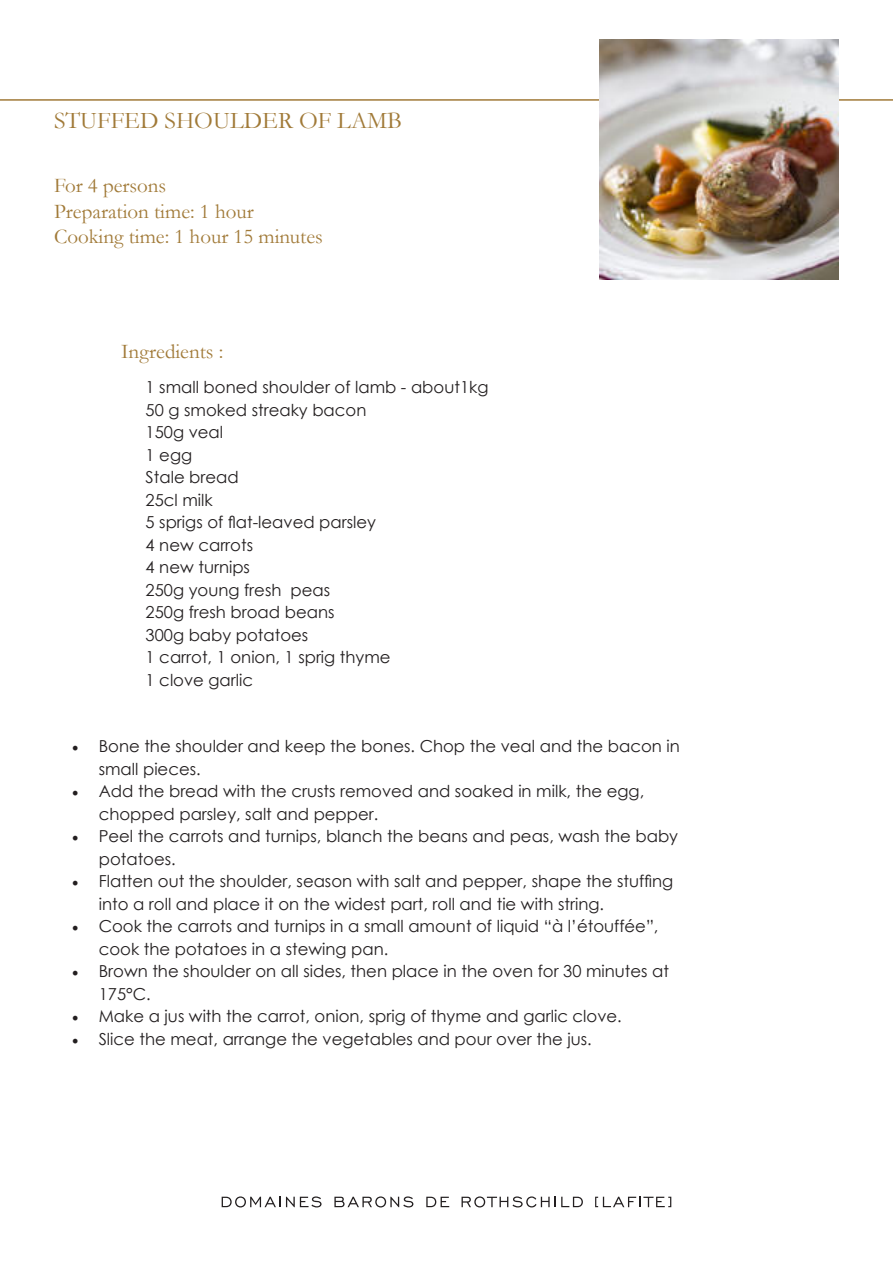
<style>
.page{position:relative;width:893px;height:1263px;background:#fff}
.page>*{position:absolute;margin:0;border:0;box-sizing:border-box;transform-origin:0 0}
.t1{font:24px "Garamond";color:#a17a38}
.t2{font:21px "Garamond";color:#a17a38}
.t3{font:16.5px/22.5px "Century Gothic";color:#231f20}
.s1{font-family:"Minion Pro";font-size:18px}
</style>
<div class="page">
<svg style="left:222px;top:1196px;width:100px;height:11px"></svg>
<svg style="left:334px;top:1196px;width:79px;height:11px"></svg>
<svg style="left:426px;top:1197px;width:23px;height:10px"></svg>
<svg style="left:462px;top:1196px;width:121px;height:11px"></svg>
<svg style="left:595px;top:1196px;width:76px;height:11px"></svg>
<hr style="left:0;top:99px;width:893px;height:2px;background:#a17a38">
<img style="left:600px;top:40px;width:239px;height:239px">
<p class="t1" style="left:54px;top:105px;width:349px">STUFFED SHOULDER OF LAMB</p>
<p class="t2" style="left:54px;top:172px;width:114px">For 4 persons</p>
<p class="t2" style="left:54px;top:197px;width:201px">Preparation time: 1 hour</p>
<p class="t2" style="left:54px;top:222px;width:270px">Cooking time: 1 hour 15 minutes</p>
<p class="t2" style="left:121px;top:338px;width:104px">Ingredients :</p>
<p class="t3" style="left:146px;top:376px;width:344px">1 small boned shoulder of lamb - about1kg</p>
<p class="t3" style="left:146px;top:398px;width:222px">50 g smoked streaky bacon</p>
<p class="t3" style="left:146px;top:421px;width:79px">150g veal</p>
<p class="t3" style="left:146px;top:443px;width:48px">1 egg</p>
<p class="t3" style="left:146px;top:466px;width:95px">Stale bread</p>
<p class="t3" style="left:146px;top:488px;width:69px">25cl milk</p>
<p class="t3" style="left:146px;top:511px;width:232px">5 sprigs of flat-leaved parsley</p>
<p class="t3" style="left:146px;top:533px;width:109px">4 new carrots</p>
<p class="t3" style="left:146px;top:556px;width:106px">4 new turnips</p>
<p class="t3" style="left:146px;top:578px;width:186px">250g young fresh peas</p>
<p class="t3" style="left:146px;top:601px;width:190px">250g fresh broad beans</p>
<p class="t3" style="left:146px;top:623px;width:164px">300g baby potatoes</p>
<p class="t3" style="left:146px;top:646px;width:247px">1 carrot, 1 onion, 1 sprig thyme</p>
<p class="t3" style="left:146px;top:668px;width:109px">1 clove garlic</p>
<p class="t3" style="left:99px;top:735px;width:583px;text-indent:-27px"><span class="s1">•</span> Bone the shoulder and keep the bones. Chop the veal and the bacon in small pieces.</p>
<p class="t3" style="left:99px;top:780px;width:547px;text-indent:-27px"><span class="s1">•</span> Add the bread with the crusts removed and soaked in milk, the egg, chopped parsley, salt and pepper.</p>
<p class="t3" style="left:99px;top:825px;width:581px;text-indent:-27px"><span class="s1">•</span> Peel the carrots and turnips, blanch the beans and peas, wash the baby potatoes.</p>
<p class="t3" style="left:99px;top:870px;width:576px;text-indent:-27px"><span class="s1">•</span> Flatten out the shoulder, season with salt and pepper, shape the stuffing into a roll and place it on the widest part, roll and tie with string.</p>
<p class="t3" style="left:99px;top:915px;width:561px;text-indent:-27px"><span class="s1">•</span> Cook the carrots and turnips in a small amount of liquid “à l’étouffée”, cook the potatoes in a stewing pan.</p>
<p class="t3" style="left:99px;top:960px;width:572px;text-indent:-27px"><span class="s1">•</span> Brown the shoulder on all sides, then place in the oven for 30 minutes at<br>175°C.</p>
<p class="t3" style="left:72px;top:1005px;width:552px"><span class="s1">•</span> Make a jus with the carrot, onion, sprig of thyme and garlic clove.</p>
<p class="t3" style="left:72px;top:1027px;width:522px"><span class="s1">•</span> Slice the meat, arrange the vegetables and pour over the jus.</p>
</div>
